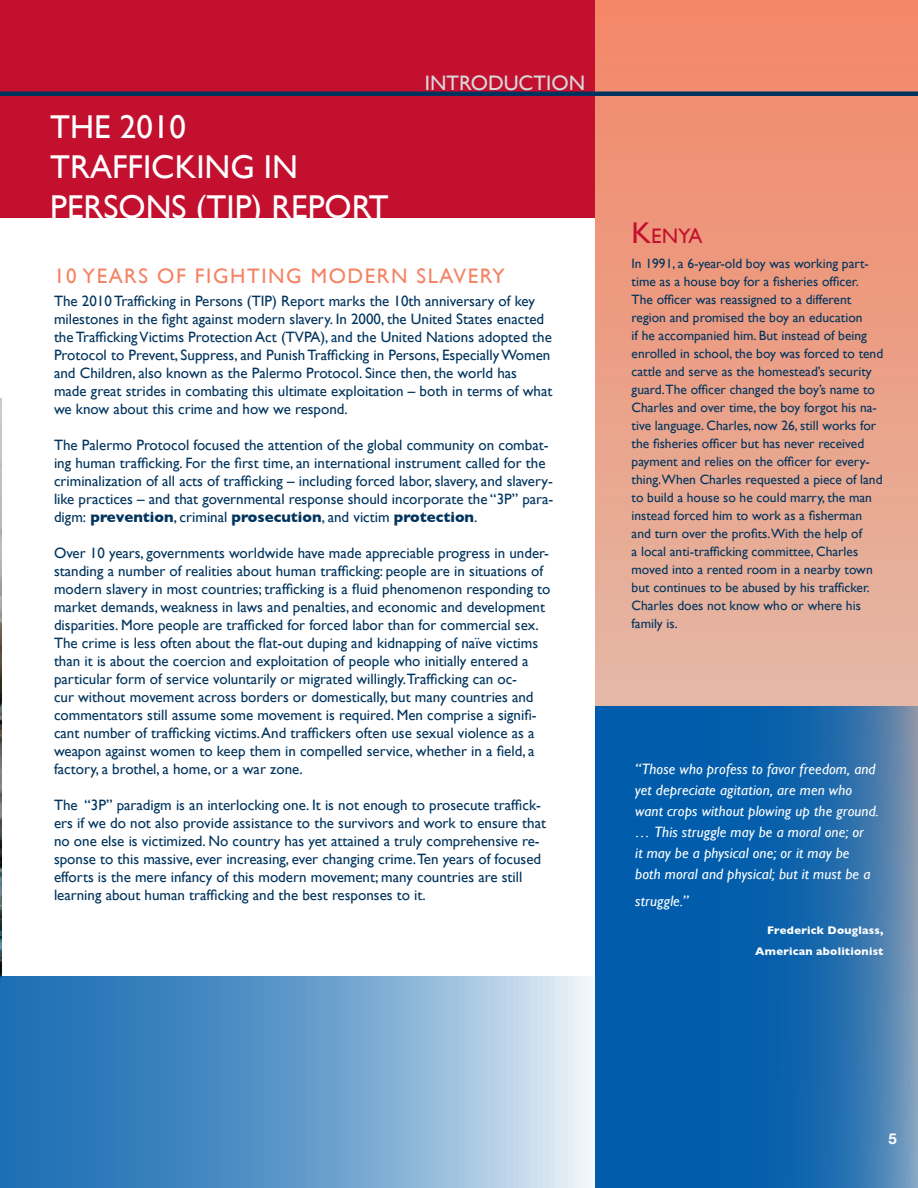
<style>
.page{position:relative;width:918px;height:1188px;background:#fff}
.page>*{position:absolute;margin:0;border:0;box-sizing:border-box;transform-origin:0 0}
.t1{font:33px/39.6px "Gill Sans";color:#fff}
.t2{font:21px "Gill Sans";color:#f48465}
.t3{font:21px "Gill Sans";color:#d8d9db}
.t4{font:21px "Gill Sans";color:#c3102f}
.t5{font:15px/18px "Gill Sans";color:#00345e}
.t6{font:italic 15px/21px "Gill Sans";letter-spacing:.01em;color:#fff}
.t7{font:700 15px "Helvetica Neue LT Std";color:#fff}
.t8{font:13.5px/18px "Gill Sans";color:#00345e}
.t9{font:700 11.25px/21px "Gill Sans";letter-spacing:.02em;color:#fff;text-align:right}
.s1{font-weight:700}
.s2{font-size:30px}
</style>
<div class="page">
<img style="left:0;top:398px;width:1px;height:578px">
<div style="left:1px;top:0;width:917px;height:218px;background:#c3102f"></div>
<svg style="left:596px;top:0;width:322px;height:706px;background:#eb9f86"></svg>
<hr style="left:0;top:92px;width:918px;height:4px;background:#00345e">
<svg style="left:0;top:976px;width:596px;height:212px;background:#6da1ce"></svg>
<svg style="left:596px;top:706px;width:322px;height:482px;background:#1867ac"></svg>
<h1 class="t1" style="left:50px;top:107px;width:340px">THE 2010<br>TRAFFICKING IN<br>PERSONS (TIP) REPORT</h1>
<h2 class="t3" style="left:425px;top:70px;width:162px">INTRODUCTION</h2>
<h2 class="t2" style="left:54px;top:264px;width:43px">10 years</h2>
<h2 class="t2" style="left:157px;top:264px;width:41px">of fighting</h2>
<h2 class="t2" style="left:311px;top:264px;width:7px">modern</h2>
<h2 class="t2" style="left:417px;top:264px;width:4px">slavery</h2>
<p class="t5" style="left:54px;top:292px;width:500px">The 2010 Trafficking in Persons (TIP) Report marks the 10th anniversary of key milestones in the fight against modern slavery. In 2000, the United States enacted the Trafficking Victims Protection Act (TVPA), and the United Nations adopted the Protocol to Prevent, Suppress, and Punish Trafficking in Persons, Especially Women and Children, also known as the Palermo Protocol. Since then, the world has made great strides in combating this ultimate exploitation – both in terms of what we know about this crime and how we respond.</p>
<p class="t5" style="left:54px;top:436px;width:501px">The Palermo Protocol focused the attention of the global community on combat&shy;ing human trafficking. For the first time, an international instrument called for the criminalization of all acts of trafficking – including forced labor, slavery, and slavery&shy;like practices – and that governmental response should incorporate the “3P” para&shy;digm: <span class="s1">prevention</span>, criminal <span class="s1">prosecution</span>, and victim <span class="s1">protection</span>.</p>
<p class="t5" style="left:54px;top:544px;width:498px">Over 10 years, governments worldwide have made appreciable progress in under&shy;standing a number of realities about human trafficking: people are in situations of modern slavery in most countries; trafficking is a fluid phenomenon responding to market demands, weakness in laws and penalties, and economic and development disparities. More people are trafficked for forced labor than for commercial sex.<br>The crime is less often about the flat-out duping and kidnapping of naïve victims than it is about the coercion and exploitation of people who initially entered a particular form of service voluntarily or migrated willingly.Trafficking can oc-<br>cur without movement across borders or domestically, but many countries and commentators still assume some movement is required. Men comprise a signifi&shy;cant number of trafficking victims. And traffickers often use sexual violence as a weapon against women to keep them in compelled service, whether in a field, a factory, a brothel, a home, or a war zone.</p>
<p class="t5" style="left:54px;top:796px;width:494px">The “3P” paradigm is an interlocking one. It is not enough to prosecute traffick&shy;ers if we do not also provide assistance to the survivors and work to ensure that no one else is victimized. No country has yet attained a truly comprehensive re&shy;sponse to this massive, ever increasing, ever changing crime.Ten years of focused efforts is the mere infancy of this modern movement; many countries are still learning about human trafficking and the best responses to it.</p>
<h2 class="t4" style="left:632px;top:223px;width:72px"><span class="s2">K</span>ENYA</h2>
<p class="t8" style="left:632px;top:255px;width:253px">In 1991, a 6-year-old boy was working part&shy;time as a house boy for a fisheries officer.<br>The officer was reassigned to a different region and promised the boy an education<br>if he accompanied him. But instead of being enrolled in school, the boy was forced to tend cattle and serve as the homestead’s security guard.The officer changed the boy’s name to Charles and over time, the boy forgot his na&shy;tive language. Charles, now 26, still works for the fisheries officer but has never received payment and relies on the officer for every&shy;thing.When Charles requested a piece of land to build a house so he could marry, the man instead forced him to work as a fisherman and turn over the profits.With the help of<br>a local anti-trafficking committee, Charles moved into a rented room in a nearby town but continues to be abused by his trafficker.<br>Charles does not know who or where his family is.</p>
<p class="t6" style="left:635px;top:759px;width:245px">“Those who profess to favor freedom, and yet depreciate agitation, are men who want crops without plowing up the ground. … This struggle may be a moral one; or<br>it may be a physical one; or it may be<br>both moral and physical; but it must be a</p>
<p class="t6" style="left:635px;top:891px;width:55px">struggle.”</p>
<p class="t9" style="left:755px;top:920px;width:130px">Frederick Douglass,<br>American abolitionist</p>
<p class="t7" style="left:889px;top:1129px;width:10px">5</p>
</div>
